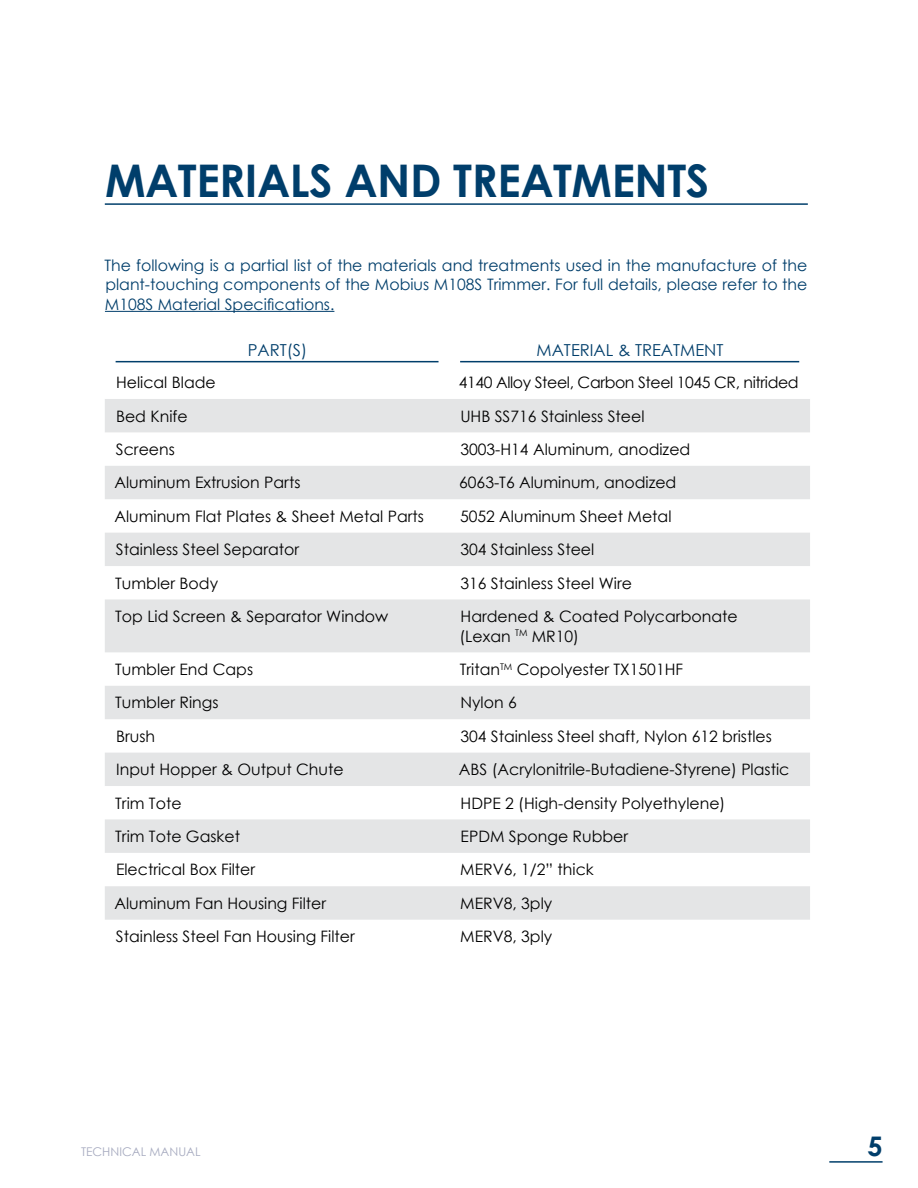
<style>
.page{position:relative;width:918px;height:1188px;background:#fff}
.page>*{position:absolute;margin:0;border:0;box-sizing:border-box;transform-origin:0 0}
.t1{font:700 45px "Century Gothic";letter-spacing:-.01em;color:#003e6b}
.t2{font:700 27px "Century Gothic";color:#003e6b}
.t3{font:16.5px "Century Gothic";color:#003e6b}
.t4{font:15.75px/19.5px "Century Gothic";color:#000}
.t5{font:15.75px/19.5px "Century Gothic";color:#003e6b;text-align:justify}
.t6{font:15.75px "Century Gothic";letter-spacing:-.025em;color:#000}
.t7{font:12px "Century Gothic";color:#a7abc0}
</style>
<div class="page">
<hr style="left:829px;top:1161px;width:54px;height:2px;background:#003e6b">
<hr style="left:105px;top:203px;width:703px;height:2px;background:#003e6b">
<hr style="left:105px;top:311px;width:229px;height:1px;background:#003e6b">
<svg style="left:105px;top:399px;width:705px;height:521px;fill:#e4e5e6"></svg>
<hr style="left:116px;top:361px;width:323px;height:1px;background:#003e6b">
<hr style="left:460px;top:361px;width:339px;height:1px;background:#003e6b">
<h1 class="t1" style="left:105px;top:146px;width:606px">MATERIALS AND TREATMENTS</h1>
<p class="t5" style="left:104px;top:255px;width:705px">The following is a partial list of the materials and treatments used in the manufacture of the plant-touching components of the Mobius M108S Trimmer. For full details, please refer to the M108S Material Specifications.</p>
<p class="t3" style="left:248px;top:338px;width:61px">PART(S)</p>
<p class="t3" style="left:537px;top:338px;width:188px">MATERIAL &amp; TREATMENT</p>
<p class="t4" style="left:116px;top:373px;width:101px">Helical Blade</p>
<p class="t6" style="left:459px;top:371px;width:341px">4140 Alloy Steel, Carbon Steel 1045 CR, nitrided</p>
<p class="t4" style="left:116px;top:406px;width:73px">Bed Knife</p>
<p class="t4" style="left:460px;top:406px;width:186px">UHB SS716 Stainless Steel</p>
<p class="t4" style="left:116px;top:439px;width:60px">Screens</p>
<p class="t4" style="left:460px;top:439px;width:232px">3003-H14 Aluminum, anodized</p>
<p class="t4" style="left:114px;top:473px;width:188px">Aluminum Extrusion Parts</p>
<p class="t4" style="left:459px;top:473px;width:219px">6063-T6 Aluminum, anodized</p>
<p class="t4" style="left:114px;top:506px;width:311px">Aluminum Flat Plates &amp; Sheet Metal Parts</p>
<p class="t4" style="left:460px;top:506px;width:213px">5052 Aluminum Sheet Metal</p>
<p class="t4" style="left:116px;top:540px;width:185px">Stainless Steel Separator</p>
<p class="t4" style="left:460px;top:540px;width:136px">304 Stainless Steel</p>
<p class="t4" style="left:115px;top:573px;width:104px">Tumbler Body</p>
<p class="t4" style="left:460px;top:573px;width:173px">316 Stainless Steel Wire</p>
<p class="t4" style="left:115px;top:606px;width:275px">Top Lid Screen &amp; Separator Window</p>
<p class="t4" style="left:459px;top:606px;width:280px">Hardened &amp; Coated Polycarbonate (Lexan <sup>TM</sup> MR10)</p>
<p class="t4" style="left:115px;top:659px;width:139px">Tumbler End Caps</p>
<p class="t4" style="left:460px;top:659px;width:225px">Tritan<sup>TM</sup> Copolyester TX1501HF</p>
<p class="t4" style="left:115px;top:693px;width:105px">Tumbler Rings</p>
<p class="t4" style="left:461px;top:693px;width:58px">Nylon 6</p>
<p class="t4" style="left:116px;top:726px;width:41px">Brush</p>
<p class="t4" style="left:460px;top:726px;width:313px">304 Stainless Steel shaft, Nylon 612 bristles</p>
<p class="t4" style="left:116px;top:760px;width:229px">Input Hopper &amp; Output Chute</p>
<p class="t4" style="left:459px;top:760px;width:332px">ABS (Acrylonitrile-Butadiene-Styrene) Plastic</p>
<p class="t4" style="left:115px;top:793px;width:68px">Trim Tote</p>
<p class="t4" style="left:461px;top:793px;width:266px">HDPE 2 (High-density Polyethylene)</p>
<p class="t4" style="left:115px;top:826px;width:126px">Trim Tote Gasket</p>
<p class="t4" style="left:461px;top:826px;width:169px">EPDM Sponge Rubber</p>
<p class="t4" style="left:116px;top:860px;width:141px">Electrical Box Filter</p>
<p class="t4" style="left:460px;top:860px;width:135px">MERV6, 1/2” thick</p>
<p class="t4" style="left:114px;top:893px;width:213px">Aluminum Fan Housing Filter</p>
<p class="t4" style="left:460px;top:893px;width:94px">MERV8, 3ply</p>
<p class="t4" style="left:116px;top:927px;width:240px">Stainless Steel Fan Housing Filter</p>
<p class="t4" style="left:460px;top:927px;width:94px">MERV8, 3ply</p>
<p class="t7" style="left:81px;top:1143px;width:121px">TECHNICAL MANUAL</p>
<h2 class="t2" style="left:867px;top:1125px;width:17px">5</h2>
</div>
